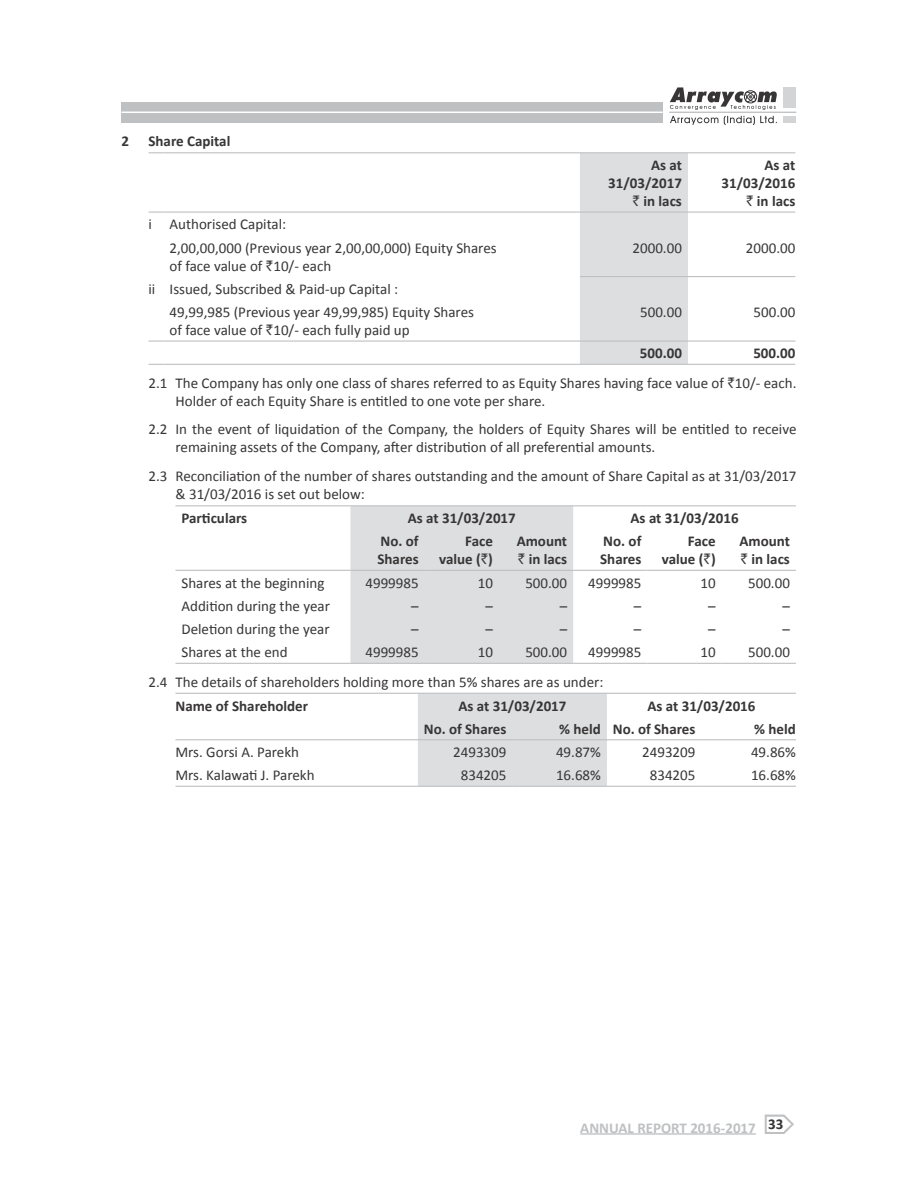
<style>
.page{position:relative;width:918px;height:1188px;background:#fff}
.page>*{position:absolute;margin:0;border:0;box-sizing:border-box;transform-origin:0 0}
.t1{font:15px/23.2px "Calibri";color:#373535}
.t2{font:700 15px/18px "Calibri";color:#373535;text-align:right}
.t3{font:700 15px "Calibri";color:#bec0c2}
.s1{font-family:"Rupee"}
.s2{font-family:"Rupee";font-weight:400}
.s3{font-weight:700}
</style>
<div class="page">
<div style="left:122px;top:102px;width:541px;height:21px;background:#bec0c2"></div>
<svg style="left:670px;top:87px;width:107px;height:23px"></svg>
<svg style="left:670px;top:116px;width:107px;height:9px"></svg>
<hr style="left:669px;top:112px;width:127px;height:1px;background:#aaacae">
<div style="left:784px;top:87px;width:12px;height:21px;background:#d2d4d5"></div>
<div style="left:784px;top:116px;width:12px;height:7px;background:#d2d4d5"></div>
<hr style="left:122px;top:112px;width:541px;height:1px;background:#fff">
<hr style="left:580px;top:1133px;width:176px;height:2px;background:#bec0c2">
<div style="left:580px;top:153px;width:108px;height:211px;background:#dddedf"></div>
<svg style="left:148px;top:152px;width:16px;height:1px"></svg>
<hr style="left:164px;top:152px;width:416px;height:1px;background:#bec0c2">
<hr style="left:580px;top:152px;width:108px;height:1px;background:#bec0c2">
<hr style="left:688px;top:152px;width:107px;height:1px;background:#bec0c2">
<svg style="left:148px;top:212px;width:16px;height:1px"></svg>
<hr style="left:164px;top:212px;width:416px;height:1px;background:#bec0c2">
<hr style="left:580px;top:212px;width:108px;height:1px;background:#bec0c2">
<hr style="left:688px;top:212px;width:107px;height:1px;background:#bec0c2">
<svg style="left:148px;top:340px;width:16px;height:2px"></svg>
<hr style="left:164px;top:340px;width:416px;height:2px;background:#bec0c2">
<hr style="left:580px;top:340px;width:108px;height:2px;background:#bec0c2">
<hr style="left:688px;top:340px;width:107px;height:2px;background:#bec0c2">
<svg style="left:148px;top:364px;width:16px;height:1px"></svg>
<hr style="left:164px;top:364px;width:416px;height:1px;background:#bec0c2">
<hr style="left:580px;top:364px;width:108px;height:1px;background:#bec0c2">
<hr style="left:688px;top:364px;width:107px;height:1px;background:#bec0c2">
<hr style="left:580px;top:276px;width:108px;height:1px;background:#bec0c2">
<hr style="left:688px;top:276px;width:107px;height:1px;background:#bec0c2">
<div style="left:350px;top:506px;width:223px;height:157px;background:#dddedf"></div>
<hr style="left:176px;top:505px;width:174px;height:1px;background:#bec0c2">
<hr style="left:176px;top:570px;width:174px;height:1px;background:#bec0c2">
<hr style="left:350px;top:505px;width:75px;height:1px;background:#bec0c2">
<hr style="left:425px;top:505px;width:74px;height:1px;background:#bec0c2">
<hr style="left:499px;top:505px;width:74px;height:1px;background:#bec0c2">
<hr style="left:573px;top:505px;width:74px;height:1px;background:#bec0c2">
<hr style="left:647px;top:505px;width:75px;height:1px;background:#bec0c2">
<hr style="left:722px;top:505px;width:74px;height:1px;background:#bec0c2">
<hr style="left:350px;top:570px;width:75px;height:1px;background:#bec0c2">
<hr style="left:425px;top:570px;width:74px;height:1px;background:#bec0c2">
<hr style="left:499px;top:570px;width:74px;height:1px;background:#bec0c2">
<hr style="left:573px;top:570px;width:74px;height:1px;background:#bec0c2">
<hr style="left:647px;top:570px;width:75px;height:1px;background:#bec0c2">
<hr style="left:722px;top:570px;width:74px;height:1px;background:#bec0c2">
<hr style="left:176px;top:663px;width:174px;height:1px;background:#bec0c2">
<hr style="left:350px;top:663px;width:75px;height:1px;background:#bec0c2">
<hr style="left:425px;top:663px;width:74px;height:1px;background:#bec0c2">
<hr style="left:499px;top:663px;width:74px;height:1px;background:#bec0c2">
<hr style="left:573px;top:663px;width:74px;height:1px;background:#bec0c2">
<hr style="left:647px;top:663px;width:75px;height:1px;background:#bec0c2">
<hr style="left:722px;top:663px;width:74px;height:1px;background:#bec0c2">
<div style="left:418px;top:694px;width:189px;height:92px;background:#dddedf"></div>
<hr style="left:176px;top:693px;width:242px;height:1px;background:#bec0c2">
<hr style="left:176px;top:739px;width:242px;height:1px;background:#bec0c2">
<hr style="left:418px;top:693px;width:94px;height:1px;background:#bec0c2">
<hr style="left:512px;top:693px;width:95px;height:1px;background:#bec0c2">
<hr style="left:607px;top:693px;width:94px;height:1px;background:#bec0c2">
<hr style="left:701px;top:693px;width:95px;height:1px;background:#bec0c2">
<hr style="left:418px;top:739px;width:94px;height:1px;background:#bec0c2">
<hr style="left:512px;top:739px;width:95px;height:1px;background:#bec0c2">
<hr style="left:607px;top:739px;width:94px;height:1px;background:#bec0c2">
<hr style="left:701px;top:739px;width:95px;height:1px;background:#bec0c2">
<hr style="left:176px;top:786px;width:242px;height:1px;background:#bec0c2">
<hr style="left:418px;top:786px;width:94px;height:1px;background:#bec0c2">
<hr style="left:512px;top:786px;width:95px;height:1px;background:#bec0c2">
<hr style="left:607px;top:786px;width:94px;height:1px;background:#bec0c2">
<hr style="left:701px;top:786px;width:95px;height:1px;background:#bec0c2">
<p class="t2" style="left:122px;top:132px;width:9px">2</p>
<p class="t2" style="left:148px;top:132px;width:83px">Share Capital</p>
<p class="t1" style="left:170px;top:212px;width:329px;text-indent:-21px">i Authorised Capital:<br>2,00,00,000 (Previous year 2,00,00,000) Equity Shares</p>
<p class="t1" style="left:170px;top:253px;width:163px">of face value of <span class="s1">`</span>10/- each</p>
<p class="t2" style="left:608px;top:155px;width:75px">As at<br>31/03/2017 <span class="s2">`</span> in lacs</p>
<p class="t2" style="left:722px;top:155px;width:75px">As at<br>31/03/2016 <span class="s2">`</span> in lacs</p>
<p class="t1" style="left:633px;top:235px;width:51px">2000.00</p>
<p class="t1" style="left:746px;top:235px;width:51px">2000.00</p>
<p class="t1" style="left:170px;top:277px;width:306px;text-indent:-21px">ii Issued, Subscribed &amp; Paid-up Capital :<br>49,99,985 (Previous year 49,99,985) Equity Shares</p>
<p class="t1" style="left:170px;top:318px;width:242px">of face value of <span class="s1">`</span>10/- each fully paid up</p>
<p class="t1" style="left:640px;top:300px;width:43px">500.00</p>
<p class="t1" style="left:754px;top:300px;width:43px">500.00</p>
<p class="t2" style="left:640px;top:344px;width:44px">500.00</p>
<p class="t1" style="left:148px;top:338px;width:650px;line-height:29.4px;text-align:right"><span class="s3">500.00<br></span>2.1 The Company has only one class of shares referred to as Equity Shares having face value of <span class="s1">`</span>10/- each.</p>
<p class="t1" style="left:148px;top:386px;width:649px;line-height:28.8px;text-indent:27px">Holder of each Equity Share is entitled to one vote per share.<br>2.2 In the event of liquidation of the Company, the holders of Equity Shares will be entitled to receive</p>
<p class="t1" style="left:148px;top:432px;width:650px;line-height:28.8px;text-indent:27px">remaining assets of the Company, after distribution of all preferential amounts.<br>2.3 Reconciliation of the number of shares outstanding and the amount of Share Capital as at 31/03/2017</p>
<p class="t1" style="left:176px;top:482px;width:191px">&amp; 31/03/2016 is set out below:</p>
<p class="t2" style="left:182px;top:508px;width:67px">Particulars</p>
<p class="t2" style="left:408px;top:508px;width:110px">As at 31/03/2017</p>
<p class="t2" style="left:631px;top:508px;width:110px">As at 31/03/2016</p>
<p class="t2" style="left:377px;top:532px;width:43px;text-align:left">No. of<br>Shares</p>
<p class="t2" style="left:439px;top:532px;width:55px">Face value (<span class="s2">`</span>)</p>
<p class="t2" style="left:517px;top:532px;width:52px;text-align:left">Amount <span class="s2">`</span> in lacs</p>
<p class="t2" style="left:600px;top:532px;width:43px;text-align:left">No. of<br>Shares</p>
<p class="t2" style="left:662px;top:532px;width:55px">Face value (<span class="s2">`</span>)</p>
<p class="t2" style="left:739px;top:532px;width:52px;text-align:left">Amount <span class="s2">`</span> in lacs</p>
<p class="t1" style="left:182px;top:570px;width:144px">Shares at the beginning</p>
<p class="t1" style="left:365px;top:570px;width:55px">4999985</p>
<p class="t1" style="left:478px;top:570px;width:17px">10</p>
<p class="t1" style="left:525px;top:570px;width:43px">500.00</p>
<p class="t1" style="left:588px;top:570px;width:55px">4999985</p>
<p class="t1" style="left:700px;top:570px;width:17px">10</p>
<p class="t1" style="left:748px;top:570px;width:43px">500.00</p>
<p class="t1" style="left:182px;top:594px;width:150px">Addition during the year</p>
<p class="t1" style="left:411px;top:594px;width:9px">–</p>
<p class="t1" style="left:485px;top:594px;width:9px">–</p>
<p class="t1" style="left:560px;top:594px;width:9px">–</p>
<p class="t1" style="left:634px;top:594px;width:9px">–</p>
<p class="t1" style="left:708px;top:594px;width:9px">–</p>
<p class="t1" style="left:782px;top:594px;width:9px">–</p>
<p class="t1" style="left:182px;top:617px;width:150px">Deletion during the year</p>
<p class="t1" style="left:411px;top:617px;width:9px">–</p>
<p class="t1" style="left:485px;top:617px;width:9px">–</p>
<p class="t1" style="left:560px;top:617px;width:9px">–</p>
<p class="t1" style="left:634px;top:617px;width:9px">–</p>
<p class="t1" style="left:708px;top:617px;width:9px">–</p>
<p class="t1" style="left:782px;top:617px;width:9px">–</p>
<p class="t1" style="left:182px;top:640px;width:108px">Shares at the end</p>
<p class="t1" style="left:365px;top:640px;width:55px">4999985</p>
<p class="t1" style="left:478px;top:640px;width:17px">10</p>
<p class="t1" style="left:525px;top:640px;width:43px">500.00</p>
<p class="t1" style="left:588px;top:640px;width:55px">4999985</p>
<p class="t1" style="left:700px;top:640px;width:17px">10</p>
<p class="t1" style="left:748px;top:640px;width:43px">500.00</p>
<p class="t1" style="left:148px;top:669px;width:456px">2.4 The details of shareholders holding more than 5% shares are as under:</p>
<p class="t2" style="left:176px;top:696px;width:134px">Name of Shareholder</p>
<p class="t2" style="left:458px;top:696px;width:110px">As at 31/03/2017</p>
<p class="t2" style="left:647px;top:696px;width:110px">As at 31/03/2016</p>
<p class="t2" style="left:424px;top:719px;width:84px">No. of Shares</p>
<p class="t2" style="left:559px;top:719px;width:138px">% held No. of Shares</p>
<p class="t2" style="left:754px;top:719px;width:43px">% held</p>
<p class="t1" style="left:176px;top:740px;width:125px">Mrs. Gorsi A. Parekh</p>
<p class="t1" style="left:453px;top:740px;width:55px">2493309</p>
<p class="t1" style="left:556px;top:740px;width:46px">49.87%</p>
<p class="t1" style="left:642px;top:740px;width:55px">2493209</p>
<p class="t1" style="left:751px;top:740px;width:46px">49.86%</p>
<p class="t1" style="left:176px;top:763px;width:141px">Mrs. Kalawati J. Parekh</p>
<p class="t1" style="left:461px;top:763px;width:47px">834205</p>
<p class="t1" style="left:556px;top:763px;width:46px">16.68%</p>
<p class="t1" style="left:650px;top:763px;width:47px">834205</p>
<p class="t1" style="left:751px;top:763px;width:46px">16.68%</p>
<p class="t3" style="left:580px;top:1118px;width:205px">ANNUAL REPORT 2016-2017 <sup>33</sup></p>
</div>
